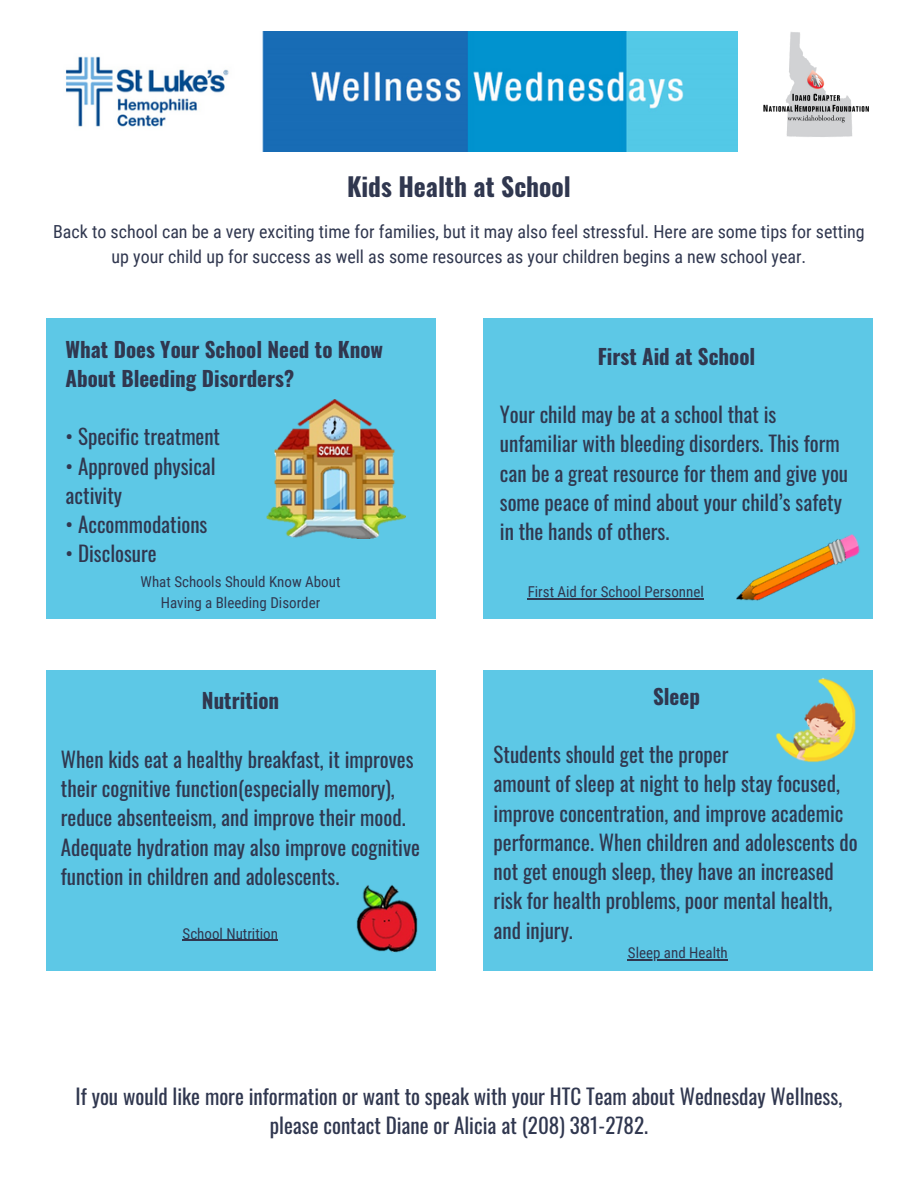
<style>
.page{position:relative;width:918px;height:1188px;background:#fff}
.page>*{position:absolute;margin:0;border:0;box-sizing:border-box;transform-origin:0 0}
.t1{font:700 25.5px "Oswald";color:#30374f}
.t2{font:21px/29.2px "Oswald";color:#30374f}
.t3{font:700 21px/29.2px "Oswald";color:#30374f}
.t4{font:18px/24.8px "Roboto Condensed";color:#30374f;text-align:center}
.t5{font:15px/20.2px "Roboto Condensed";color:#30374f;text-align:center}
</style>
<div class="page">
<img style="left:65px;top:32px;width:672px;height:119px">
<img style="left:763px;top:32px;width:106px;height:105px">
<div style="left:46px;top:319px;width:389px;height:300px;background:#5dc8e6"></div>
<div style="left:483px;top:319px;width:389px;height:300px;background:#5dc8e6"></div>
<div style="left:46px;top:670px;width:389px;height:300px;background:#5dc8e6"></div>
<div style="left:483px;top:670px;width:389px;height:300px;background:#5dc8e6"></div>
<img style="left:266px;top:400px;width:140px;height:138px">
<img style="left:737px;top:534px;width:123px;height:67px">
<img style="left:356px;top:885px;width:62px;height:68px">
<img style="left:775px;top:678px;width:81px;height:85px">
<hr style="left:528px;top:598px;width:176px;height:2px;background:#30374f">
<hr style="left:183px;top:940px;width:95px;height:1px;background:#30374f">
<hr style="left:628px;top:959px;width:100px;height:1px;background:#30374f">
<p class="t1" style="left:347px;top:167px;width:225px">Kids Health at School</p>
<h2 class="t4" style="left:53px;top:219px;width:813px">Back to school can be a very exciting time for families, but it may also feel stressful. Here are some tips for setting up your child up for success as well as some resources as your children begins a new school year.</h2>
<h3 class="t3" style="left:66px;top:334px;width:319px">What Does Your School Need to Know<br>About Bleeding Disorders?</h3>
<p class="t2" style="left:66px;top:421px;width:156px">• Specific treatment</p>
<p class="t2" style="left:66px;top:451px;width:152px">• Approved physical activity</p>
<p class="t2" style="left:66px;top:509px;width:143px">• Accommodations</p>
<p class="t2" style="left:66px;top:538px;width:93px">• Disclosure</p>
<p class="t5" style="left:141px;top:572px;width:201px">What Schools Should Know About<br>Having a Bleeding Disorder</p>
<p class="t3" style="left:202px;top:685px;width:79px">Nutrition</p>
<p class="t2" style="left:61px;top:744px;width:361px">When kids eat a healthy breakfast, it improves their cognitive function(especially memory), reduce absenteeism, and improve their mood.<br>Adequate hydration may also improve cognitive function in children and adolescents.</p>
<h2 class="t5" style="left:183px;top:923px;width:97px">School Nutrition</h2>
<h2 class="t3" style="left:598px;top:340px;width:159px">First Aid at School</h2>
<h3 class="t2" style="left:500px;top:399px;width:350px">Your child may be at a school that is unfamiliar with bleeding disorders. This form can be a great resource for them and give you some peace of mind about your child’s safety in the hands of others.</h3>
<p class="t5" style="left:528px;top:582px;width:178px">First Aid for School Personnel</p>
<h3 class="t3" style="left:653px;top:680px;width:48px">Sleep</h3>
<p class="t2" style="left:494px;top:739px;width:366px">Students should get the proper<br>amount of sleep at night to help stay focused, improve concentration, and improve academic performance. When children and adolescents do not get enough sleep, they have an increased risk for health problems, poor mental health, and injury.</p>
<h3 class="t5" style="left:628px;top:943px;width:101px">Sleep and Health</h3>
<p class="t2" style="left:76px;top:1081px;width:768px;text-align:center">If you would like more information or want to speak with your HTC Team about Wednesday Wellness, please contact Diane or Alicia at (208) 381-2782.</p>
</div>
